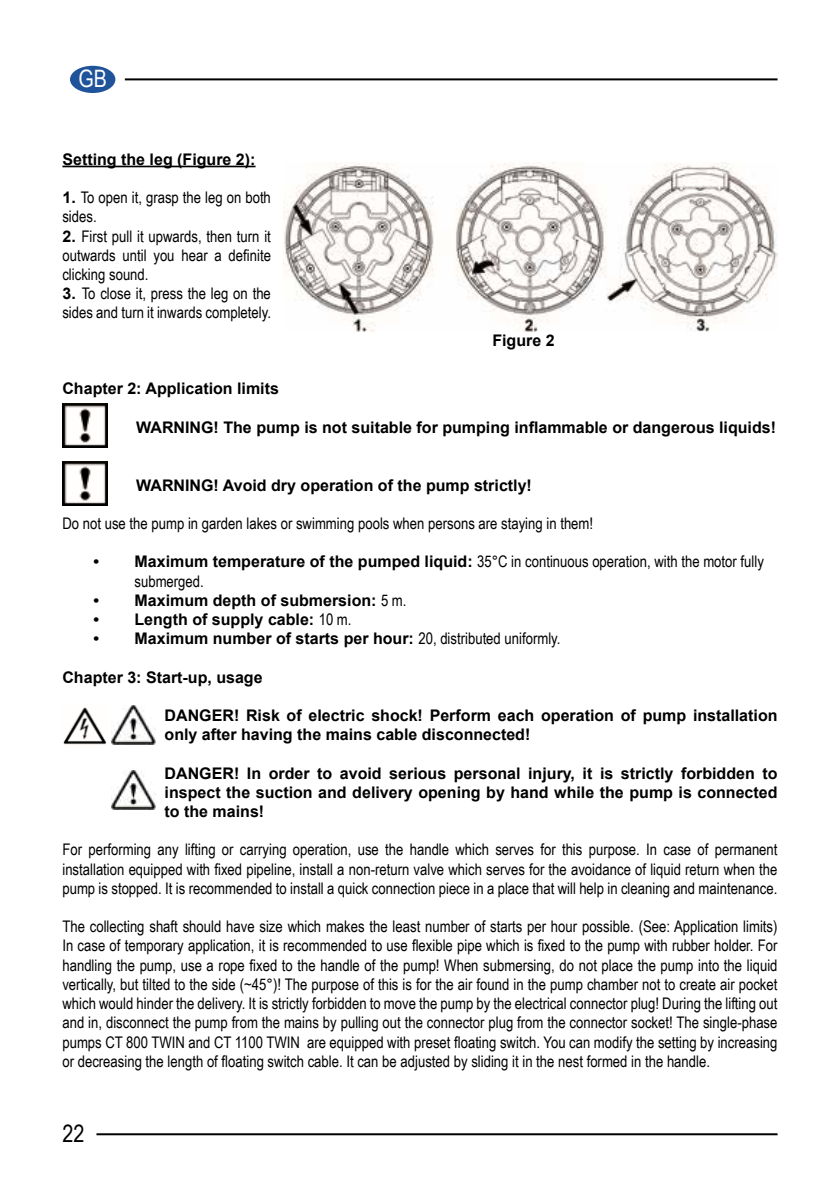
<style>
.page{position:relative;width:840px;height:1191px;background:#fff}
.page>*{position:absolute;margin:0;border:0;box-sizing:border-box;transform-origin:0 0}
.t1{font:24px "Arial Narrow";color:#000}
.t2{font:24px "Arial Narrow";color:#fffefd}
.t3{font:16px/19.2px "Arial Narrow";color:#000}
.t4{font:700 16px/19.2px "Arial";color:#000}
.s1{font-family:"Arial";font-weight:700}
.s2{font-family:"Arial Narrow";font-weight:400}
</style>
<div class="page">
<hr style="left:125px;top:78px;width:652px;height:2px;background:#000">
<div style="left:70px;top:66px;width:45px;height:27px;background:#1f539a;border-radius:50%"></div>
<hr style="left:96px;top:1133px;width:681px;height:2px;background:#000">
<img style="left:63px;top:707px;width:44px;height:38px">
<img style="left:111px;top:706px;width:44px;height:38px">
<img style="left:111px;top:770px;width:44px;height:39px">
<img style="left:63px;top:403px;width:44px;height:44px">
<img style="left:63px;top:461px;width:44px;height:44px">
<img style="left:283px;top:163px;width:494px;height:169px">
<hr style="left:62px;top:166px;width:193px;height:1px;background:#000">
<h1 class="t2" style="left:78px;top:61px;width:30px">GB</h1>
<p class="t4" style="left:62px;top:150px;width:194px">Setting the leg (Figure 2):</p>
<p class="t3" style="left:62px;top:187px;width:210px"><span class="s1">1.</span> To open it, grasp the leg on both sides.</p>
<p class="t3" style="left:62px;top:226px;width:210px;text-align:justify"><span class="s1">2.</span> First pull it upwards, then turn it outwards until you hear a definite clicking sound.</p>
<p class="t3" style="left:62px;top:283px;width:210px"><span class="s1">3.</span> To close it, press the leg on the sides and turn it inwards completely.</p>
<p class="t4" style="left:492px;top:331px;width:64px">Figure 2</p>
<p class="t4" style="left:62px;top:379px;width:218px">Chapter 2: Application limits</p>
<p class="t4" style="left:136px;top:418px;width:641px">WARNING! The pump is not suitable for pumping inflammable or dangerous liquids!</p>
<p class="t4" style="left:136px;top:475px;width:397px">WARNING! Avoid dry operation of the pump strictly!</p>
<p class="t3" style="left:62px;top:513px;width:532px">Do not use the pump in garden lakes or swimming pools when persons are staying in them!</p>
<p class="t3" style="left:134px;top:551px;width:630px;text-indent:-41px"><span class="s1">• Maximum temperature of the pumped liquid:</span> 35°C in continuous operation, with the motor fully submerged.</p>
<p class="t4" style="left:93px;top:590px;width:314px">• Maximum depth of submersion: <span class="s2">5 m.</span></p>
<p class="t4" style="left:93px;top:610px;width:259px">• Length of supply cable: <span class="s2">10 m.</span></p>
<p class="t4" style="left:93px;top:629px;width:468px">• Maximum number of starts per hour: <span class="s2">20, distributed uniformly.</span></p>
<p class="t4" style="left:62px;top:667px;width:202px">Chapter 3: Start-up, usage</p>
<p class="t4" style="left:164px;top:706px;width:614px">DANGER! Risk of electric shock! Perform each operation of pump installation only after having the mains cable disconnected!</p>
<p class="t4" style="left:164px;top:763px;width:614px;text-align:justify">DANGER! In order to avoid serious personal injury, it is strictly forbidden to inspect the suction and delivery opening by hand while the pump is connected to the mains!</p>
<p class="t3" style="left:62px;top:839px;width:716px;text-align:justify">For performing any lifting or carrying operation, use the handle which serves for this purpose. In case of permanent installation equipped with fixed pipeline, install a non-return valve which serves for the avoidance of liquid return when the pump is stopped. It is recommended to install a quick connection piece in a place that will help in cleaning and maintenance.</p>
<p class="t3" style="left:62px;top:916px;width:716px;text-align:justify">The collecting shaft should have size which makes the least number of starts per hour possible. (See: Application limits)<br>In case of temporary application, it is recommended to use flexible pipe which is fixed to the pump with rubber holder. For handling the pump, use a rope fixed to the handle of the pump! When submersing, do not place the pump into the liquid vertically, but tilted to the side (~45°)! The purpose of this is for the air found in the pump chamber not to create air pocket which would hinder the delivery. It is strictly forbidden to move the pump by the electrical connector plug! During the lifting out and in, disconnect the pump from the mains by pulling out the connector plug from the connector socket! The single-phase pumps CT 800 TWIN and CT 1100 TWIN are equipped with preset floating switch. You can modify the setting by increasing or decreasing the length of floating switch cable. It can be adjusted by sliding it in the nest formed in the handle.</p>
<h1 class="t1" style="left:62px;top:1115px;width:23px">22</h1>
</div>
